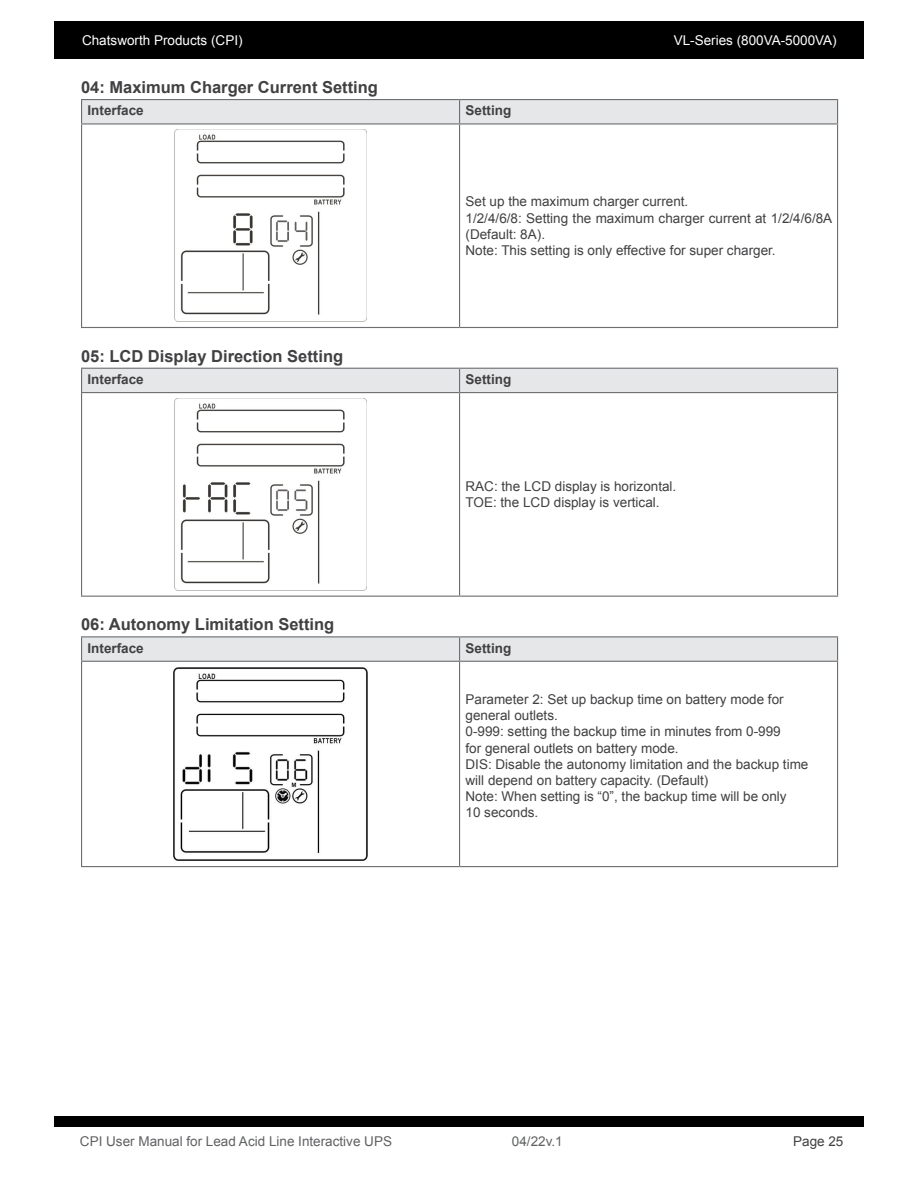
<style>
.page{position:relative;width:918px;height:1188px;background:#fff}
.page>*{position:absolute;margin:0;border:0;box-sizing:border-box;transform-origin:0 0}
.t1{font:700 16.5px "Arial";color:#414042}
.t2{font:13.5px/16.2px "Arial";color:#414042}
.t3{font:13.5px "Arial";color:#606163}
.t4{font:700 13.5px "Arial";color:#414042}
.t5{font:13.5px "Arial";color:#fff}
</style>
<div class="page">
<div style="left:54px;top:21px;width:810px;height:38px;background:#000"></div>
<div style="left:54px;top:1116px;width:810px;height:11px;background:#000"></div>
<hr style="left:459px;top:125px;width:1px;height:202px;background:#6d6e71">
<hr style="left:81px;top:99px;width:379px;height:1px;background:#6d6e71">
<hr style="left:460px;top:99px;width:378px;height:1px;background:#6d6e71">
<div style="left:81px;top:100px;width:757px;height:23px;background:#e6e7e8"></div>
<hr style="left:81px;top:123px;width:379px;height:2px;background:#6d6e71">
<hr style="left:81px;top:125px;width:1px;height:202px;background:#6d6e71">
<hr style="left:460px;top:123px;width:378px;height:2px;background:#6d6e71">
<hr style="left:837px;top:125px;width:1px;height:202px;background:#6d6e71">
<hr style="left:81px;top:327px;width:379px;height:1px;background:#6d6e71">
<hr style="left:460px;top:327px;width:378px;height:1px;background:#6d6e71">
<img style="left:175px;top:130px;width:191px;height:191px">
<hr style="left:459px;top:393px;width:1px;height:203px;background:#6d6e71">
<div style="left:81px;top:368px;width:757px;height:24px;background:#e6e7e8"></div>
<hr style="left:81px;top:392px;width:379px;height:1px;background:#6d6e71">
<hr style="left:81px;top:393px;width:1px;height:203px;background:#6d6e71">
<hr style="left:460px;top:392px;width:378px;height:1px;background:#6d6e71">
<hr style="left:837px;top:393px;width:1px;height:203px;background:#6d6e71">
<hr style="left:81px;top:596px;width:379px;height:1px;background:#6d6e71">
<hr style="left:460px;top:596px;width:378px;height:1px;background:#6d6e71">
<img style="left:175px;top:399px;width:191px;height:191px">
<hr style="left:459px;top:662px;width:1px;height:204px;background:#6d6e71">
<hr style="left:81px;top:636px;width:379px;height:1px;background:#6d6e71">
<hr style="left:460px;top:636px;width:378px;height:1px;background:#6d6e71">
<svg style="left:81px;top:637px;width:757px;height:24px;background:#e1e2e3"></svg>
<hr style="left:81px;top:661px;width:379px;height:1px;background:#6d6e71">
<hr style="left:81px;top:662px;width:1px;height:204px;background:#6d6e71">
<hr style="left:460px;top:661px;width:378px;height:1px;background:#6d6e71">
<hr style="left:837px;top:662px;width:1px;height:204px;background:#6d6e71">
<hr style="left:81px;top:866px;width:379px;height:1px;background:#6d6e71">
<hr style="left:460px;top:866px;width:378px;height:1px;background:#6d6e71">
<img style="left:174px;top:667px;width:193px;height:194px">
<p class="t5" style="left:82px;top:31px;width:162px">Chatsworth Products (CPI)</p>
<p class="t5" style="left:674px;top:31px;width:165px">VL-Series (800VA-5000VA)</p>
<p class="t1" style="left:81px;top:76px;width:299px">04: Maximum Charger Current Setting</p>
<p class="t4" style="left:88px;top:102px;width:58px">Interface</p>
<p class="t4" style="left:466px;top:102px;width:47px">Setting</p>
<p class="t2" style="left:466px;top:194px;width:368px">Set up the maximum charger current.<br>1/2/4/6/8: Setting the maximum charger current at 1/2/4/6/8A (Default: 8A).<br>Note: This setting is only effective for super charger.</p>
<p class="t1" style="left:81px;top:345px;width:264px">05: LCD Display Direction Setting</p>
<p class="t4" style="left:88px;top:370px;width:58px">Interface</p>
<p class="t4" style="left:466px;top:370px;width:47px">Setting</p>
<p class="t2" style="left:466px;top:478px;width:212px">RAC: the LCD display is horizontal.<br>TOE: the LCD display is vertical.</p>
<p class="t1" style="left:81px;top:614px;width:255px">06: Autonomy Limitation Setting</p>
<p class="t4" style="left:88px;top:639px;width:58px">Interface</p>
<p class="t4" style="left:466px;top:639px;width:47px">Setting</p>
<p class="t2" style="left:466px;top:691px;width:344px">Parameter 2: Set up backup time on battery mode for general outlets.<br>0-999: setting the backup time in minutes from 0-999<br>for general outlets on battery mode.<br>DIS: Disable the autonomy limitation and the backup time will depend on battery capacity. (Default)<br>Note: When setting is “0”, the backup time will be only<br>10 seconds.</p>
<p class="t3" style="left:80px;top:1132px;width:314px">CPI User Manual for Lead Acid Line Interactive UPS</p>
<p class="t3" style="left:512px;top:1132px;width:52px">04/22v.1</p>
<p class="t2" style="left:793px;top:1133px;width:52px">Page 25</p>
</div>
